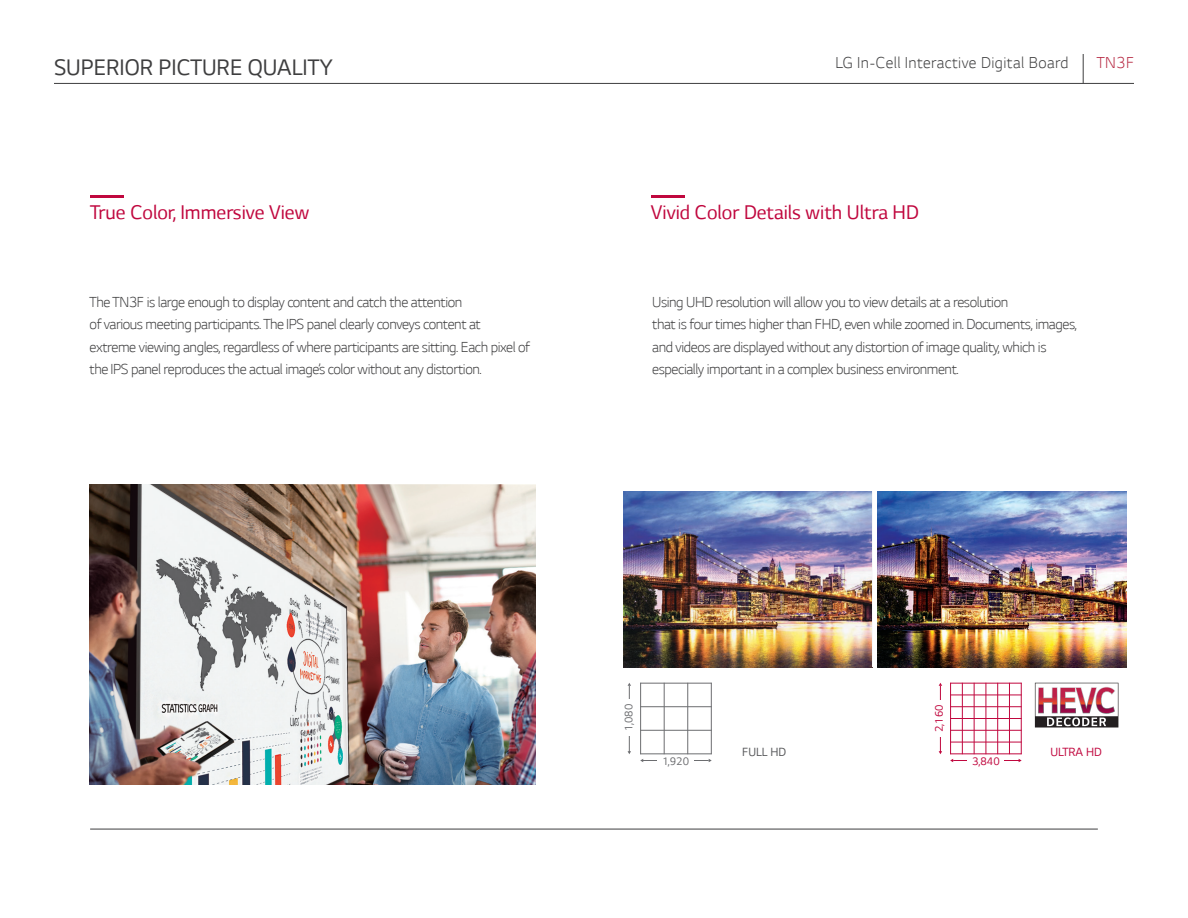
<style>
.page{position:relative;width:1188px;height:918px;background:#fff}
.page>*{position:absolute;margin:0;border:0;box-sizing:border-box;transform-origin:0 0}
.t1{font:25.5px "LG Smart";color:#3e3e3f}
.t2{font:22.5px "LG Smart";color:#c0073e}
.t3{font:300 18px "LG Smart";letter-spacing:.025em;color:#3e3e3f}
.t4{font:300 18px "LG Smart";color:#b62842}
.t5{font:300 16.5px/22.5px "LG Smart";letter-spacing:-.025em;color:#3e3e3f}
.t6{font:13.5px "LG Smart";color:#c0073e}
.t7{font:13.5px "LG Smart";color:#57585a}
.t8{font:12.3px "LG Smart";color:#c0073e}
.t9{font:12.3px "LG Smart";color:#6c6d70}
</style>
<div class="page">
<hr style="left:90px;top:829px;width:1008px;height:1px;background:#3e3e3f">
<hr style="left:651px;top:195px;width:34px;height:2px;background:#c0073e">
<img style="left:90px;top:484px;width:446px;height:300px">
<img style="left:877px;top:491px;width:250px;height:176px">
<svg style="left:1035px;top:683px;width:83px;height:45px"></svg>
<hr style="left:1021px;top:683px;width:1px;height:71px;background:#c0073e">
<hr style="left:940px;top:686px;width:1px;height:67px;background:#c0073e">
<div style="left:934px;top:700px;width:17px;height:37px;background:#fff"></div>
<hr style="left:950px;top:683px;width:1px;height:71px;background:#c0073e">
<hr style="left:974px;top:683px;width:1px;height:71px;background:#c0073e">
<hr style="left:986px;top:683px;width:1px;height:71px;background:#c0073e">
<hr style="left:962px;top:683px;width:1px;height:71px;background:#c0073e">
<hr style="left:1009px;top:683px;width:1px;height:71px;background:#c0073e">
<hr style="left:997px;top:683px;width:1px;height:71px;background:#c0073e">
<hr style="left:950px;top:683px;width:72px;height:1px;background:#c0073e">
<hr style="left:950px;top:718px;width:72px;height:1px;background:#c0073e">
<hr style="left:950px;top:742px;width:72px;height:1px;background:#c0073e">
<hr style="left:950px;top:706px;width:72px;height:1px;background:#c0073e">
<hr style="left:950px;top:695px;width:72px;height:1px;background:#c0073e">
<hr style="left:950px;top:730px;width:72px;height:1px;background:#c0073e">
<hr style="left:950px;top:753px;width:72px;height:1px;background:#c0073e">
<hr style="left:953px;top:760px;width:67px;height:1px;background:#c0073e">
<div style="left:968px;top:756px;width:36px;height:17px;background:#fff"></div>
<hr style="left:640px;top:683px;width:72px;height:1px;background:#6c6d70">
<hr style="left:629px;top:686px;width:1px;height:67px;background:#6c6d70">
<div style="left:624px;top:699px;width:16px;height:36px;background:#fff"></div>
<hr style="left:640px;top:683px;width:1px;height:71px;background:#6c6d70">
<hr style="left:711px;top:683px;width:1px;height:71px;background:#6c6d70">
<hr style="left:664px;top:683px;width:1px;height:71px;background:#6c6d70">
<hr style="left:687px;top:683px;width:1px;height:71px;background:#6c6d70">
<hr style="left:640px;top:730px;width:72px;height:1px;background:#6c6d70">
<hr style="left:640px;top:706px;width:72px;height:1px;background:#6c6d70">
<hr style="left:640px;top:753px;width:72px;height:1px;background:#6c6d70">
<hr style="left:642px;top:760px;width:67px;height:1px;background:#6c6d70">
<div style="left:658px;top:756px;width:36px;height:17px;background:#fff"></div>
<img style="left:624px;top:491px;width:248px;height:176px">
<hr style="left:90px;top:195px;width:34px;height:2px;background:#c0073e">
<hr style="left:54px;top:83px;width:1080px;height:1px;background:#3e3e3f">
<svg style="left:1083px;top:54px;width:1px;height:29px"></svg>
<h1 class="t1" style="left:54px;top:53px;width:280px">SUPERIOR PICTURE QUALITY</h1>
<p class="t3" style="left:835px;top:53px;width:235px">LG In-Cell Interactive Digital Board</p>
<p class="t4" style="left:1097px;top:53px;width:39px">TN3F</p>
<h2 class="t2" style="left:90px;top:200px;width:221px">True Color, Immersive View</h2>
<h2 class="t2" style="left:651px;top:200px;width:270px">Vivid Color Details with Ultra HD</h2>
<p class="t5" style="left:90px;top:290px;width:442px">The TN3F is large enough to display content and catch the attention<br>of various meeting participants. The IPS panel clearly conveys content at extreme viewing angles, regardless of where participants are sitting. Each pixel of the IPS panel reproduces the actual image’s color without any distortion.</p>
<p class="t5" style="left:652px;top:290px;width:426px">Using UHD resolution will allow you to view details at a resolution<br>that is four times higher than FHD, even while zoomed in. Documents, images, and videos are displayed without any distortion of image quality, which is especially important in a complex business environment.</p>
<p class="t9" style="left:622px;top:731px;width:28px;rotate:-90deg">1,080</p>
<p class="t9" style="left:662px;top:755px;width:28px">1,920</p>
<p class="t7" style="left:742px;top:744px;width:46px">FULL HD</p>
<p class="t8" style="left:933px;top:732px;width:29px;rotate:-90deg">2,160</p>
<p class="t8" style="left:972px;top:755px;width:29px">3,840</p>
<p class="t6" style="left:1050px;top:744px;width:53px">ULTRA HD</p>
</div>
